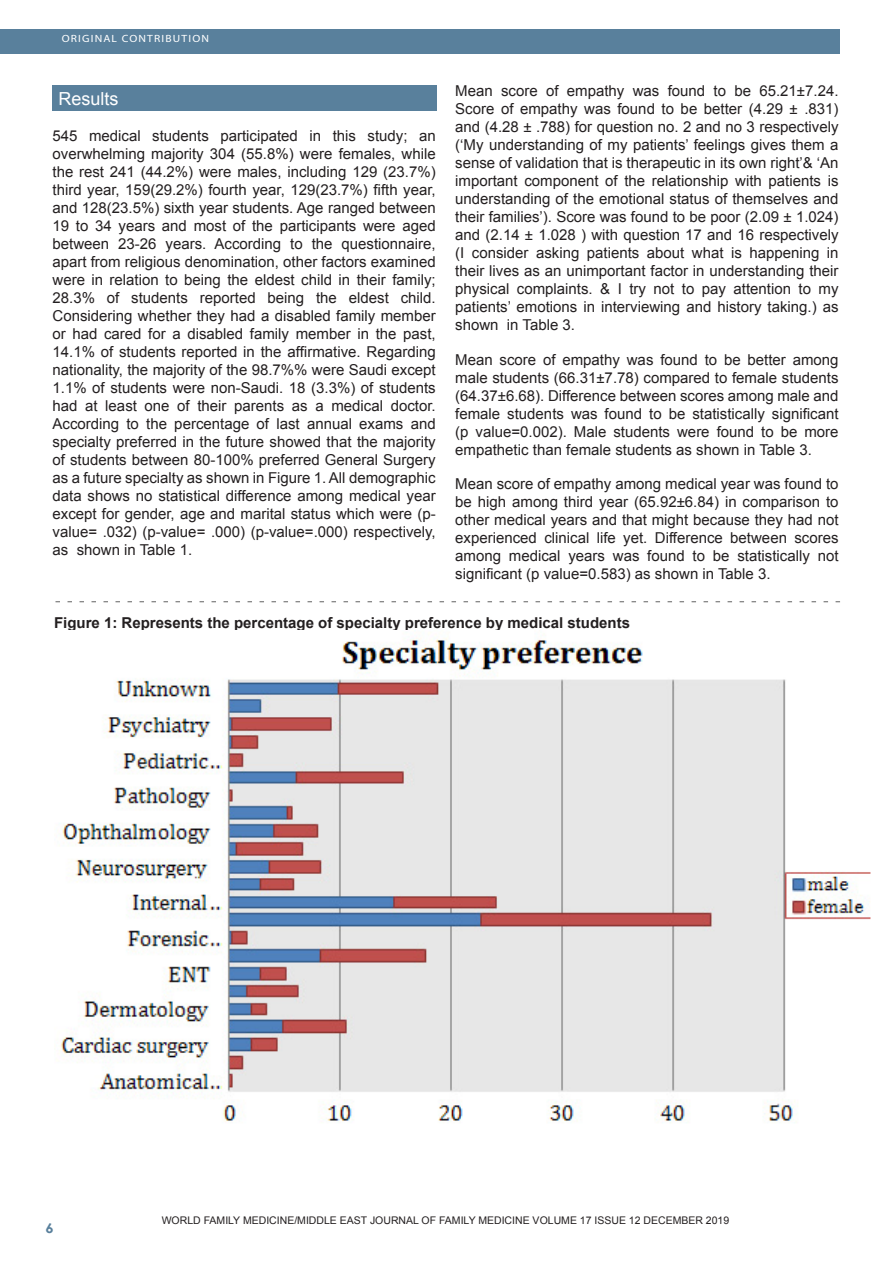
<style>
.page{position:relative;width:893px;height:1263px;background:#fff}
.page>*{position:absolute;margin:0;border:0;box-sizing:border-box;transform-origin:0 0}
.Footnote_Text{font:18px "Arial";color:#fff}
.Footnote_Text-2{font:15px/18px "Arial";color:#231f20;text-align:justify}
.Footnote_Text-3{font:700 15px "Arial";color:#231f20}
.Footnote_Text-4{font:10.5px "Arial";color:#231f20}
.t1{font:10.5px "Myriad";letter-spacing:.1em;color:#fff;scale:1.1 1}
</style>
<div class="page">
<div style="left:0;top:30px;width:840px;height:24px;background:#59809c"></div>
<div style="left:52px;top:86px;width:384px;height:25px;background:#59809c"></div>
<img style="left:59px;top:638px;width:812px;height:484px">
<svg style="left:56px;top:601px;width:784px;height:1px"></svg>
<p class="t1" style="left:62px;top:34px;width:135px">ORIGINAL CONTRIBUTION</p>
<p class="Footnote_Text-2" style="left:455px;top:82px;width:385px">Mean score of empathy was found to be 65.21±7.24.<br>Score of empathy was found to be better (4.29 ± .831) and (4.28 ± .788) for question no. 2 and no 3 respectively (‘My understanding of my patients’ feelings gives them a sense of validation that is therapeutic in its own right’&amp; ‘An important component of the relationship with patients is understanding of the emotional status of themselves and their families’). Score was found to be poor (2.09 ± 1.024) and (2.14 ± 1.028 ) with question 17 and 16 respectively (I consider asking patients about what is happening in their lives as an unimportant factor in understanding their physical complaints. &amp; I try not to pay attention to my patients’ emotions in interviewing and history taking.) as shown in Table 3.</p>
<p class="Footnote_Text-2" style="left:455px;top:351px;width:385px">Mean score of empathy was found to be better among male students (66.31±7.78) compared to female students (64.37±6.68). Difference between scores among male and female students was found to be statistically significant (p value=0.002). Male students were found to be more empathetic than female students as shown in Table 3.</p>
<p class="Footnote_Text-2" style="left:455px;top:475px;width:385px">Mean score of empathy among medical year was found to be high among third year (65.92±6.84) in comparison to other medical years and that might because they had not experienced clinical life yet. Difference between scores among medical years was found to be statistically not significant (p value=0.583) as shown in Table 3.</p>
<p class="Footnote_Text-3" style="left:54px;top:612px;width:578px">Figure 1: Represents the percentage of specialty preference by medical students</p>
<p class="Footnote_Text" style="left:58px;top:86px;width:62px">Results</p>
<p class="Footnote_Text-2" style="left:52px;top:126px;width:385px">545 medical students participated in this study; an overwhelming majority 304 (55.8%) were females, while the rest 241 (44.2%) were males, including 129 (23.7%) third year, 159(29.2%) fourth year, 129(23.7%) fifth year, and 128(23.5%) sixth year students. Age ranged between 19 to 34 years and most of the participants were aged between 23-26 years. According to the questionnaire, apart from religious denomination, other factors examined were in relation to being the eldest child in their family; 28.3% of students reported being the eldest child.<br>Considering whether they had a disabled family member or had cared for a disabled family member in the past, 14.1% of students reported in the affirmative. Regarding nationality, the majority of the 98.7%% were Saudi except 1.1% of students were non-Saudi. 18 (3.3%) of students had at least one of their parents as a medical doctor.<br>According to the percentage of last annual exams and specialty preferred in the future showed that the majority of students between 80-100% preferred General Surgery as a future specialty as shown in Figure 1. All demographic data shows no statistical difference among medical year except for gender, age and marital status which were (p&shy;value= .032) (p-value= .000) (p-value=.000) respectively, as shown in Table 1.</p>
<p class="Footnote_Text-4" style="left:162px;top:1214px;width:569px">WORLD FAMILY MEDICINE/MIDDLE EAST JOURNAL OF FAMILY MEDICINE VOLUME 17 ISSUE 12 DECEMBER 2019</p>
</div>
